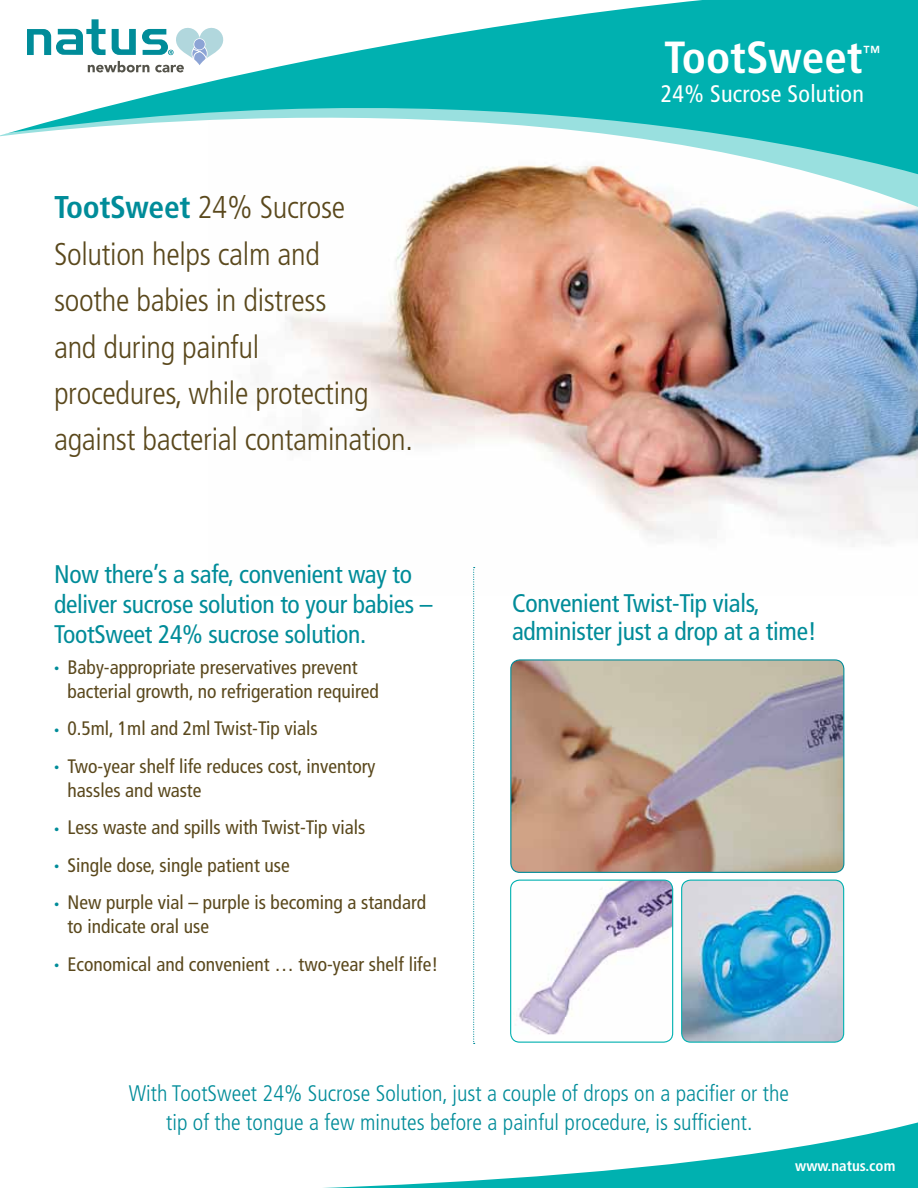
<style>
.page{position:relative;width:918px;height:1188px;background:#fff}
.page>*{position:absolute;margin:0;border:0;box-sizing:border-box;transform-origin:0 0}
.t1{font:700 condensed 45px "Frutiger LT Std";color:#fff}
.t2{font:300 condensed 31.5px/46.5px "Frutiger LT Std";letter-spacing:-.01em;color:#5a481c}
.t3{font:condensed 25.5px/30px "Frutiger LT Std";letter-spacing:-.01em;color:#008c99}
.t4{font:condensed 24px "Frutiger LT Std";letter-spacing:.01em;color:#fff}
.t5{font:300 condensed 22.5px/28.5px "Frutiger LT Std";color:#008c99;text-align:center}
.t6{font:condensed 19.5px/24px "Frutiger LT Std";color:#5a481c}
.t7{font:700 condensed 17.55px "Frutiger LT Std";color:#fff}
.t8{font:700 condensed 15px "Frutiger LT Std";color:#fff}
.s1{font-weight:700;color:#008c99}
.s2{font-size:10.5px;color:#008c99}
</style>
<div class="page">
<img style="left:286px;top:212px;width:632px;height:356px">
<svg style="left:323px;top:1122px;width:595px;height:66px"></svg>
<svg style="left:418px;top:178px;width:500px;height:34px"></svg>
<svg style="left:466px;top:156px;width:452px;height:22px"></svg>
<svg style="left:0;top:0;width:918px;height:156px;fill:#00b1b0"></svg>
<svg style="left:27px;top:19px;width:199px;height:53px"></svg>
<img style="left:512px;top:660px;width:332px;height:212px">
<div style="left:510px;top:659px;width:334px;height:214px;border:1px solid #008c99;border-radius:9px"></div>
<img style="left:513px;top:880px;width:160px;height:161px">
<div style="left:510px;top:880px;width:163px;height:163px;border:1px solid #00b1b0;border-radius:9px"></div>
<img style="left:682px;top:880px;width:162px;height:161px">
<div style="left:681px;top:880px;width:163px;height:163px;border:1px solid #00b1b0;border-radius:9px"></div>
<svg style="left:473px;top:567px;width:2px;height:477px"></svg>
<h2 class="t2" style="left:54px;top:184px;width:360px"><span class="s1">TootSweet</span> 24% Sucrose<br>Solution helps calm and<br>soothe babies in distress<br>and during painful<br>procedures, while protecting against bacterial contamination.</h2>
<h3 class="t3" style="left:54px;top:559px;width:380px">Now there’s a safe, convenient way to deliver sucrose solution to your babies –<br>TootSweet 24% sucrose solution.</h3>
<p class="t6" style="left:68px;top:655px;width:313px;text-indent:-14px"><span class="s2">•</span> Baby-appropriate preservatives prevent bacterial growth, no refrigeration required</p>
<p class="t6" style="left:54px;top:716px;width:265px"><span class="s2">•</span> 0.5ml, 1ml and 2ml Twist-Tip vials</p>
<p class="t6" style="left:68px;top:754px;width:310px;text-indent:-14px"><span class="s2">•</span> Two-year shelf life reduces cost, inventory hassles and waste</p>
<p class="t6" style="left:54px;top:815px;width:313px"><span class="s2">•</span> Less waste and spills with Twist-Tip vials</p>
<p class="t6" style="left:54px;top:853px;width:237px"><span class="s2">•</span> Single dose, single patient use</p>
<p class="t6" style="left:68px;top:890px;width:360px;text-indent:-14px"><span class="s2">•</span> New purple vial – purple is becoming a standard to indicate oral use</p>
<p class="t6" style="left:54px;top:952px;width:386px"><span class="s2">•</span> Economical and convenient … two-year shelf life!</p>
<h1 class="t1" style="left:664px;top:30px;width:200px">TootSweet</h1>
<p class="t7" style="left:863px;top:42px;width:19px">™</p>
<p class="t4" style="left:661px;top:79px;width:205px">24% Sucrose Solution</p>
<h3 class="t3" style="left:512px;top:589px;width:306px;line-height:28.5px">Convenient Twist-Tip vials, administer just a drop at a time!</h3>
<p class="t5" style="left:129px;top:1080px;width:662px">With TootSweet 24% Sucrose Solution, just a couple of drops on a pacifier or the tip of the tongue a few minutes before a painful procedure, is sufficient.</p>
<p class="t8" style="left:795px;top:1157px;width:102px">www.natus.com</p>
</div>
